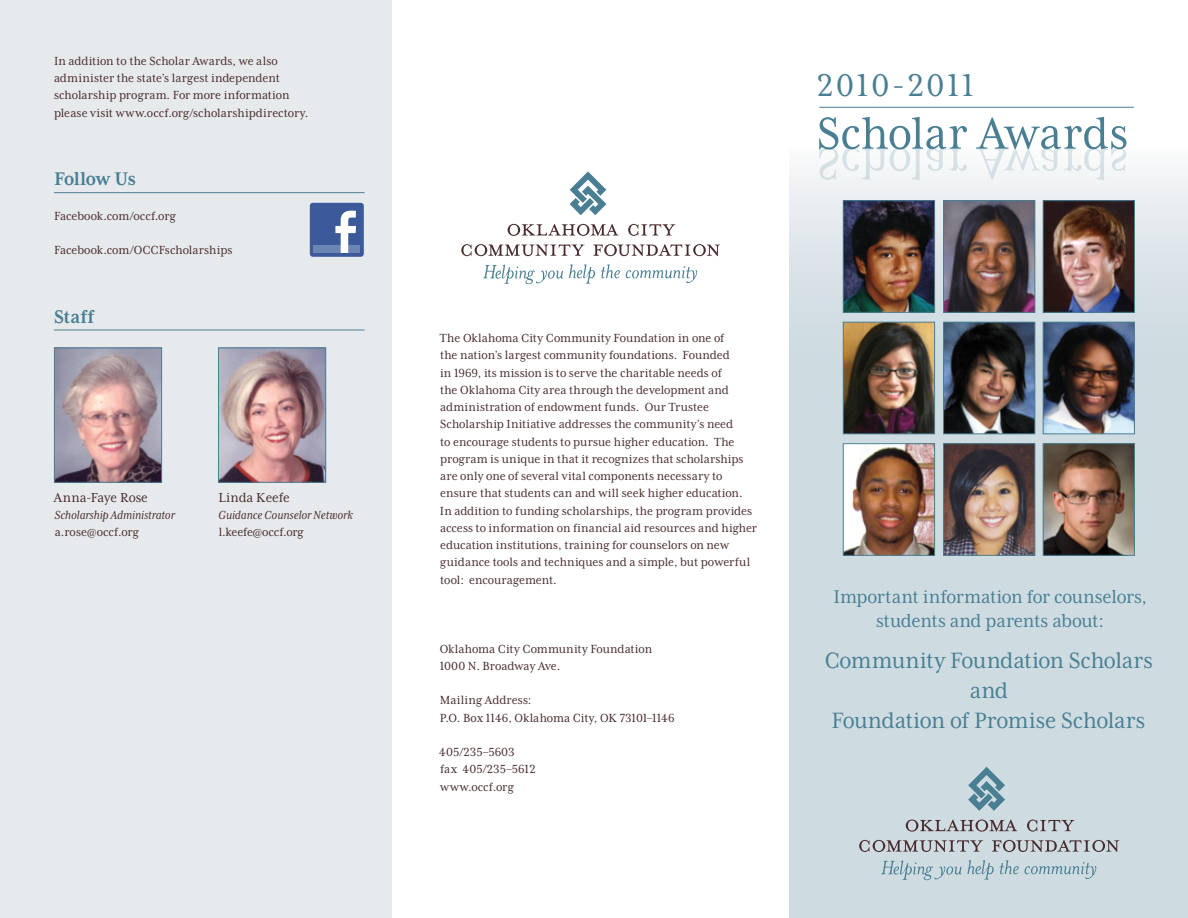
<style>
.page{position:relative;width:1188px;height:918px;background:#fff}
.page>*{position:absolute;margin:0;border:0;box-sizing:border-box;transform-origin:0 0}
.t1{font:51px "Mrs Eaves XL Serif Nar OT";color:#4a7f93}
.t2{font:36px "Mrs Eaves XL Serif Nar OT";letter-spacing:.06em;color:#4a7f93}
.body_copy{font:25.5px/30px "Mrs Eaves XL Serif Nar OT";letter-spacing:-.01em;color:#4a7f93;text-align:center}
.body_copy-2{font:21px/24px "Mrs Eaves XL Serif Nar OT";letter-spacing:-.015em;color:#4a7f93;text-align:center}
.body_copy-3{font:700 21px "Mrs Eaves XL Serif Nar OT";letter-spacing:-.01em;color:#4a7f93}
.body_copy-4{font:15px "Mrs Eaves XL Serif Nar OT";color:#472a2b}
.body_copy-5{font:13.5px/17.2px "Mrs Eaves XL Serif Nar OT";color:#472a2b}
.body_copy-6{font:italic 13.5px "Mrs Eaves XL Serif Nar OT";letter-spacing:-.005em;color:#472a2b}
</style>
<div class="page">
<svg style="left:790px;top:171px;width:398px;height:747px"></svg>
<svg style="left:508px;top:224px;width:111px;height:12px"></svg>
<svg style="left:628px;top:224px;width:47px;height:12px"></svg>
<svg style="left:461px;top:244px;width:124px;height:12px"></svg>
<svg style="left:593px;top:244px;width:127px;height:12px"></svg>
<svg style="left:570px;top:171px;width:36px;height:44px"></svg>
<svg style="left:483px;top:265px;width:80px;height:19px"></svg>
<svg style="left:569px;top:264px;width:26px;height:20px"></svg>
<svg style="left:601px;top:264px;width:96px;height:19px"></svg>
<div style="left:0;top:0;width:392px;height:918px;background:#e7eaed"></div>
<svg style="left:906px;top:820px;width:111px;height:12px"></svg>
<svg style="left:1027px;top:820px;width:47px;height:12px"></svg>
<svg style="left:859px;top:840px;width:124px;height:12px"></svg>
<svg style="left:992px;top:840px;width:127px;height:12px"></svg>
<svg style="left:968px;top:767px;width:37px;height:44px"></svg>
<svg style="left:881px;top:860px;width:113px;height:20px"></svg>
<svg style="left:1000px;top:860px;width:97px;height:19px"></svg>
<hr style="left:819px;top:107px;width:315px;height:1px;background:#4a7f93">
<div style="left:310px;top:203px;width:54px;height:54px;background:#3c5a99;border-radius:3px"></div>
<div style="left:314px;top:245px;width:46px;height:8px;background:#6d85b3"></div>
<svg style="left:335px;top:211px;width:21px;height:42px"></svg>
<hr style="left:54px;top:192px;width:310px;height:1px;background:#4a7f93">
<hr style="left:54px;top:330px;width:310px;height:1px;background:#4a7f93">
<img style="left:56px;top:350px;width:104px;height:131px">
<div style="left:54px;top:348px;width:108px;height:135px;border:1px solid #4a7f93"></div>
<img style="left:220px;top:350px;width:104px;height:131px">
<div style="left:218px;top:348px;width:108px;height:135px;border:1px solid #4a7f93"></div>
<img style="left:845px;top:202px;width:88px;height:109px">
<div style="left:843px;top:200px;width:92px;height:113px;border:1px solid #4a7f93"></div>
<img style="left:945px;top:202px;width:88px;height:109px">
<div style="left:943px;top:200px;width:92px;height:113px;border:1px solid #4a7f93"></div>
<img style="left:1045px;top:202px;width:88px;height:109px">
<div style="left:1043px;top:200px;width:92px;height:113px;border:1px solid #4a7f93"></div>
<img style="left:845px;top:324px;width:88px;height:108px">
<div style="left:843px;top:322px;width:92px;height:112px;border:1px solid #4a7f93"></div>
<img style="left:945px;top:324px;width:88px;height:108px">
<div style="left:943px;top:322px;width:92px;height:112px;border:1px solid #4a7f93"></div>
<img style="left:1045px;top:324px;width:88px;height:108px">
<div style="left:1043px;top:322px;width:92px;height:112px;border:1px solid #4a7f93"></div>
<img style="left:845px;top:445px;width:88px;height:109px">
<div style="left:843px;top:443px;width:92px;height:113px;border:1px solid #4a7f93"></div>
<img style="left:945px;top:445px;width:88px;height:109px">
<div style="left:943px;top:443px;width:92px;height:113px;border:1px solid #4a7f93"></div>
<img style="left:1045px;top:445px;width:88px;height:109px">
<div style="left:1043px;top:443px;width:92px;height:113px;border:1px solid #4a7f93"></div>
<p class="body_copy-5" style="left:54px;top:52px;width:256px">In addition to the Scholar Awards, we also administer the state’s largest independent scholarship program. For more information please visit www.occf.org/scholarshipdirectory.</p>
<p class="body_copy-3" style="left:54px;top:168px;width:83px">Follow Us</p>
<p class="body_copy-5" style="left:54px;top:207px;width:123px">Facebook.com/occf.org</p>
<p class="body_copy-5" style="left:54px;top:241px;width:180px">Facebook.com/OCCFscholarships</p>
<p class="body_copy-3" style="left:54px;top:306px;width:42px">Staff</p>
<p class="body_copy-4" style="left:54px;top:490px;width:96px">Anna-Faye Rose</p>
<p class="body_copy-6" style="left:55px;top:508px;width:122px">Scholarship Administrator</p>
<p class="body_copy-5" style="left:55px;top:523px;width:86px">a.rose@occf.org</p>
<p class="body_copy-4" style="left:218px;top:490px;width:73px">Linda Keefe</p>
<p class="body_copy-6" style="left:218px;top:508px;width:136px">Guidance Counselor Network</p>
<p class="body_copy-5" style="left:219px;top:523px;width:86px">l.keefe@occf.org</p>
<p class="t2" style="left:817px;top:67px;width:159px">2010-2011</p>
<p class="t1" style="left:817px;top:108px;width:313px">Scholar Awards</p>
<p class="body_copy-5" style="left:440px;top:329px;width:319px">The Oklahoma City Community Foundation in one of<br>the nation’s largest community foundations. Founded<br>in 1969, its mission is to serve the charitable needs of<br>the Oklahoma City area through the development and administration of endowment funds. Our Trustee Scholarship Initiative addresses the community’s need<br>to encourage students to pursue higher education. The program is unique in that it recognizes that scholarships are only one of several vital components necessary to ensure that students can and will seek higher education.<br>In addition to funding scholarships, the program provides access to information on financial aid resources and higher education institutions, training for counselors on new guidance tools and techniques and a simple, but powerful tool: encouragement.</p>
<p class="body_copy-5" style="left:440px;top:640px;width:214px">Oklahoma City Community Foundation</p>
<p class="body_copy-5" style="left:440px;top:657px;width:122px">1000 N. Broadway Ave.</p>
<p class="body_copy-5" style="left:440px;top:692px;width:236px">Mailing Address:<br>P.O. Box 1146, Oklahoma City, OK 73101–1146</p>
<p class="body_copy-5" style="left:439px;top:743px;width:77px">405/235–5603</p>
<p class="body_copy-5" style="left:440px;top:761px;width:97px">fax 405/235–5612</p>
<p class="body_copy-5" style="left:440px;top:778px;width:75px">www.occf.org</p>
<p class="body_copy-2" style="left:833px;top:585px;width:315px">Important information for counselors, students and parents about:</p>
<p class="body_copy" style="left:824px;top:645px;width:330px">Community Foundation Scholars</p>
<p class="body_copy" style="left:831px;top:675px;width:315px">and<br>Foundation of Promise Scholars</p>
</div>
